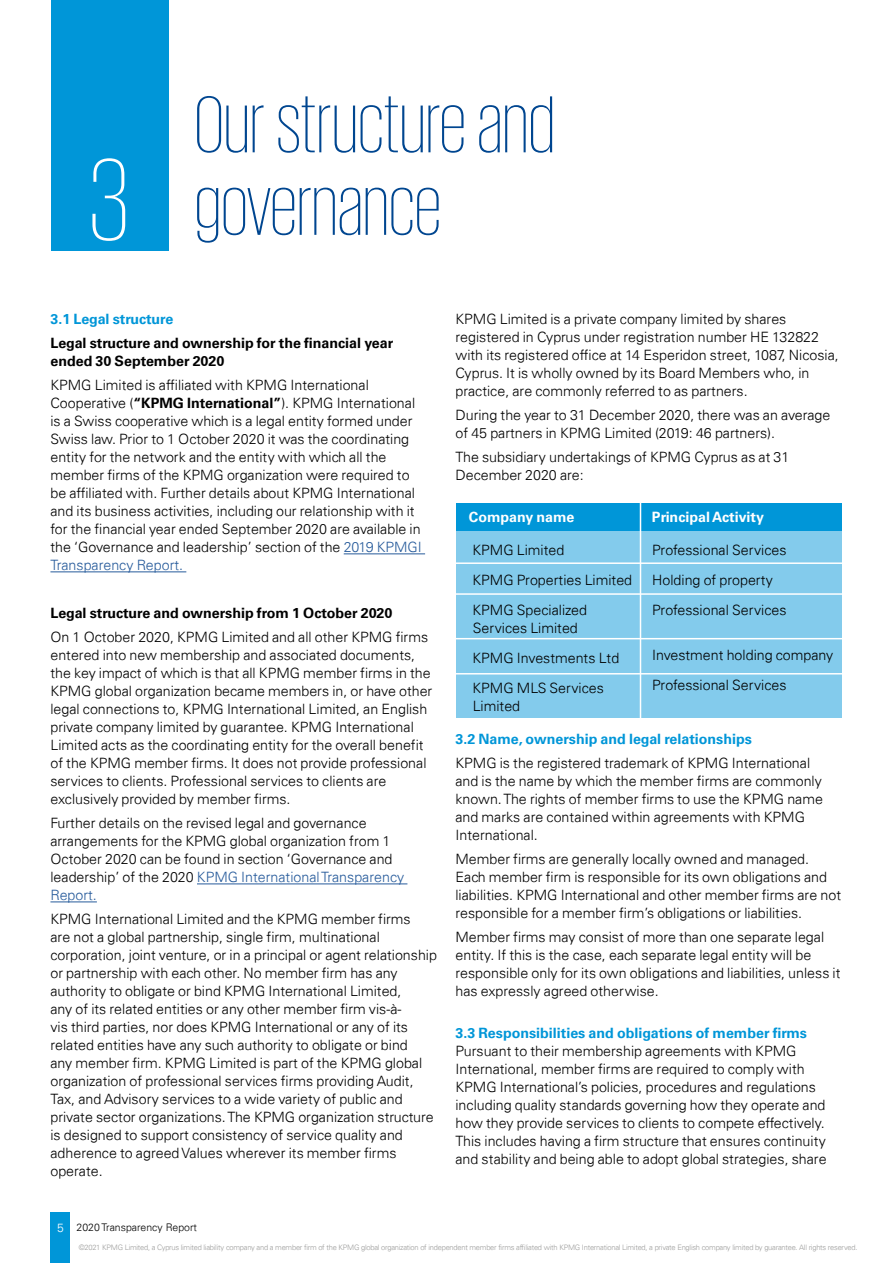
<style>
.page{position:relative;width:893px;height:1263px;background:#fff}
.page>*{position:absolute;margin:0;border:0;box-sizing:border-box;transform-origin:0 0}
.t1{font:200 82.5px/82.5px "KPMG Greek";color:#004690}
.t2{font:300 14.25px/18px "Univers 45";color:#000}
.t3{font:700 14.25px/18px "Univers 65";color:#000}
.t4{font:700 14.25px "Univers 65";color:#0096d8}
.t5{font:700 14.25px "Univers LT Std";color:#fff}
.t6{font:300 10.5px "Univers 45";color:#000}
.t7{font:300 7.5px "Univers 45";letter-spacing:-.03em;color:#9d9d9c}
.s1{font-size:120px;color:#fff}
.s2{font-family:"Univers 65";font-weight:700}
.s3{color:#275b9b}
.s4{font-size:12px;color:#fff}
</style>
<div class="page">
<div style="left:50px;top:1212px;width:20px;height:51px;background:#0096d8"></div>
<hr style="left:344px;top:553px;width:81px;height:1px;background:#275b9b">
<hr style="left:50px;top:571px;width:136px;height:1px;background:#275b9b">
<hr style="left:197px;top:883px;width:210px;height:1px;background:#275b9b">
<hr style="left:50px;top:901px;width:47px;height:1px;background:#275b9b">
<div style="left:51px;top:0;width:117px;height:251px;background:#0096d8"></div>
<div style="left:456px;top:503px;width:386px;height:28px;background:#0096d8"></div>
<div style="left:456px;top:529px;width:386px;height:189px;background:#83cbec"></div>
<hr style="left:455px;top:562px;width:387px;height:2px;background:#fff">
<hr style="left:455px;top:593px;width:387px;height:2px;background:#fff">
<hr style="left:455px;top:638px;width:387px;height:1px;background:#fff">
<hr style="left:455px;top:673px;width:387px;height:1px;background:#fff">
<hr style="left:640px;top:495px;width:1px;height:232px;background:#fff">
<h1 class="t1" style="left:89px;top:81px;width:467px;text-indent:106px">Our structure and<br><span class="s1">3</span> governance</h1>
<p class="t4" style="left:50px;top:311px;width:124px">3.1 Legal structure</p>
<p class="t3" style="left:50px;top:334px;width:344px">Legal structure and ownership for the financial year ended 30 September 2020</p>
<p class="t2" style="left:50px;top:376px;width:373px">KPMG Limited is affiliated with KPMG International Cooperative (<span class="s2">“KPMG International”</span>). KPMG International is a Swiss cooperative which is a legal entity formed under Swiss law. Prior to 1 October 2020 it was the coordinating entity for the network and the entity with which all the member firms of the KPMG organization were required to be affiliated with. Further details about KPMG International and its business activities, including our relationship with it for the financial year ended September 2020 are available in the ‘Governance and leadership’ section of the <span class="s3">2019 KPMGI Transparency Report.</span></p>
<p class="t3" style="left:50px;top:604px;width:344px">Legal structure and ownership from 1 October 2020</p>
<p class="t2" style="left:50px;top:628px;width:383px">On 1 October 2020, KPMG Limited and all other KPMG firms entered into new membership and associated documents, the key impact of which is that all KPMG member firms in the KPMG global organization became members in, or have other legal connections to, KPMG International Limited, an English private company limited by guarantee. KPMG International Limited acts as the coordinating entity for the overall benefit of the KPMG member firms. It does not provide professional services to clients. Professional services to clients are exclusively provided by member firms.</p>
<p class="t2" style="left:50px;top:814px;width:355px">Further details on the revised legal and governance arrangements for the KPMG global organization from 1<br>October 2020 can be found in section ‘Governance and leadership’ of the 2020 <span class="s3">KPMG International Transparency Report.</span></p>
<p class="t2" style="left:50px;top:910px;width:388px">KPMG International Limited and the KPMG member firms<br>are not a global partnership, single firm, multinational corporation, joint venture, or in a principal or agent relationship or partnership with each other. No member firm has any authority to obligate or bind KPMG International Limited,<br>any of its related entities or any other member firm vis-à-<br>vis third parties, nor does KPMG International or any of its related entities have any such authority to obligate or bind<br>any member firm. KPMG Limited is part of the KPMG global organization of professional services firms providing Audit, Tax, and Advisory services to a wide variety of public and private sector organizations. The KPMG organization structure is designed to support consistency of service quality and adherence to agreed Values wherever its member firms operate.</p>
<p class="t2" style="left:455px;top:310px;width:385px">KPMG Limited is a private company limited by shares registered in Cyprus under registration number HE 132822 with its registered office at 14 Esperidon street, 1087, Nicosia, Cyprus. It is wholly owned by its Board Members who, in practice, are commonly referred to as partners.</p>
<p class="t2" style="left:455px;top:406px;width:376px">During the year to 31 December 2020, there was an average of 45 partners in KPMG Limited (2019: 46 partners).</p>
<p class="t2" style="left:455px;top:448px;width:335px">The subsidiary undertakings of KPMG Cyprus as at 31<br>December 2020 are:</p>
<p class="t5" style="left:469px;top:509px;width:107px">Company name</p>
<p class="t5" style="left:652px;top:509px;width:114px">Principal Activity</p>
<p class="t2" style="left:473px;top:535px;width:161px;line-height:30px">KPMG Limited<br>KPMG Properties Limited<br>KPMG Specialized</p>
<p class="t2" style="left:473px;top:613px;width:148px;line-height:30px">Services Limited<br>KPMG Investments Ltd<br>KPMG MLS Services</p>
<p class="t2" style="left:473px;top:697px;width:49px">Limited</p>
<p class="t2" style="left:652px;top:535px;width:136px;line-height:30px">Professional Services<br>Holding of property<br>Professional Services</p>
<p class="t2" style="left:652px;top:640px;width:183px;line-height:30px">Investment holding company<br>Professional Services</p>
<p class="t4" style="left:455px;top:731px;width:298px">3.2 Name, ownership and legal relationships</p>
<p class="t2" style="left:455px;top:754px;width:369px">KPMG is the registered trademark of KPMG International and is the name by which the member firms are commonly known. The rights of member firms to use the KPMG name and marks are contained within agreements with KPMG International.</p>
<p class="t2" style="left:455px;top:850px;width:387px">Member firms are generally locally owned and managed.<br>Each member firm is responsible for its own obligations and liabilities. KPMG International and other member firms are not responsible for a member firm’s obligations or liabilities.</p>
<p class="t2" style="left:455px;top:928px;width:387px">Member firms may consist of more than one separate legal entity. If this is the case, each separate legal entity will be responsible only for its own obligations and liabilities, unless it has expressly agreed otherwise.</p>
<p class="t4" style="left:455px;top:1025px;width:353px">3.3 Responsibilities and obligations of member firms</p>
<p class="t2" style="left:455px;top:1042px;width:373px">Pursuant to their membership agreements with KPMG International, member firms are required to comply with KPMG International’s policies, procedures and regulations including quality standards governing how they operate and how they provide services to clients to compete effectively.<br>This includes having a firm structure that ensures continuity and stability and being able to adopt global strategies, share</p>
<p class="t6" style="left:57px;top:1220px;width:141px"><span class="s4">5</span> 2020 Transparency Report</p>
<p class="t7" style="left:79px;top:1243px;width:780px">©2021 KPMG Limited, a Cyprus limited liability company and a member firm of the KPMG global organization of independent member firms affiliated with KPMG International Limited, a private English company limited by guarantee. All rights reserved.</p>
</div>
